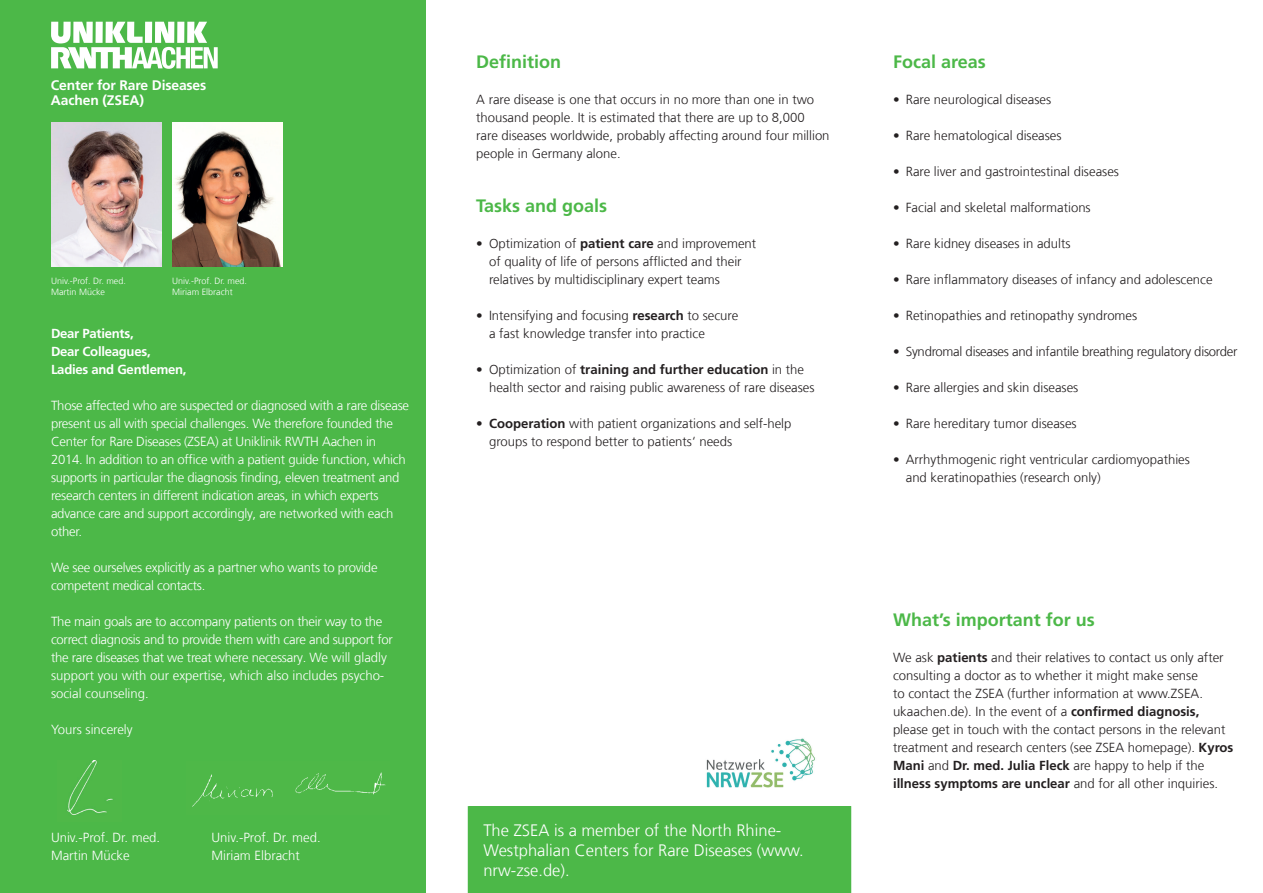
<style>
.page{position:relative;width:1263px;height:893px;background:#fff}
.page>*{position:absolute;margin:0;border:0;box-sizing:border-box;transform-origin:0 0}
.t1{font:700 18px "Frutiger LT Com";color:#4cb848}
.t2{font:300 16.5px/19.8px "Frutiger LT Com";color:#fff}
.t3{font:700 13.8px/15px "Frutiger LT Com";letter-spacing:-.01em;color:#fff}
.t4{font:300 13.2px/18px "Frutiger LT Com";color:#231f20}
.t5{font:300 13.2px/18px "Frutiger LT Com";letter-spacing:-.02em;color:#fff}
.t6{font:300 13.2px "Frutiger LT Com";color:#fff}
.t7{font:300 13.2px "Frutiger LT Com";letter-spacing:-.02em;color:#231f20}
.t8{font:700 13.2px/18px "Frutiger LT Com";letter-spacing:-.02em;color:#fff}
.t9{font:300 9px/10.8px "Frutiger LT Com";color:#fff}
.s1{font-weight:700}
</style>
<div class="page">
<div style="left:0;top:0;width:425px;height:893px;background:#4cb848"></div>
<img style="left:51px;top:122px;width:111px;height:144px">
<img style="left:172px;top:122px;width:111px;height:144px">
<img style="left:67px;top:760px;width:46px;height:55px">
<img style="left:192px;top:772px;width:194px;height:35px">
<svg style="left:51px;top:22px;width:167px;height:47px"></svg>
<div style="left:468px;top:806px;width:383px;height:87px;background:#4cb848"></div>
<img style="left:706px;top:738px;width:109px;height:50px">
<p class="t3" style="left:51px;top:78px;width:157px">Center for Rare Diseases<br>Aachen (ZSEA)</p>
<p class="t9" style="left:51px;top:275px;width:76px">Univ.-Prof. Dr. med.<br>Martin Mücke</p>
<p class="t9" style="left:172px;top:276px;width:76px">Univ.-Prof. Dr. med.<br>Miriam Elbracht</p>
<p class="t8" style="left:51px;top:325px;width:137px">Dear Patients,<br>Dear Colleagues,<br>Ladies and Gentlemen,</p>
<p class="t5" style="left:51px;top:397px;width:360px">Those affected who are suspected or diagnosed with a rare disease present us all with special challenges. We therefore founded the Center for Rare Diseases (ZSEA) at Uniklinik RWTH Aachen in 2014. In addition to an office with a patient guide function, which supports in particular the diagnosis finding, eleven treatment and research centers in different indication areas, in which experts advance care and support accordingly, are networked with each other.</p>
<p class="t5" style="left:51px;top:559px;width:328px">We see ourselves explicitly as a partner who wants to provide competent medical contacts.</p>
<p class="t5" style="left:51px;top:613px;width:343px">The main goals are to accompany patients on their way to the correct diagnosis and to provide them with care and support for the rare diseases that we treat where necessary. We will gladly support you with our expertise, which also includes psycho&shy;social counseling.</p>
<p class="t6" style="left:51px;top:722px;width:83px">Yours sincerely</p>
<p class="t6" style="left:51px;top:830px;width:111px">Univ.-Prof. Dr. med.</p>
<p class="t6" style="left:212px;top:830px;width:111px">Univ.-Prof. Dr. med.</p>
<p class="t6" style="left:51px;top:848px;width:80px">Martin Mücke</p>
<p class="t6" style="left:212px;top:848px;width:90px">Miriam Elbracht</p>
<h1 class="t1" style="left:476px;top:51px;width:87px">Definition</h1>
<p class="t4" style="left:476px;top:91px;width:355px">A rare disease is one that occurs in no more than one in two thousand people. It is estimated that there are up to 8,000 rare diseases worldwide, probably affecting around four million people in Germany alone.</p>
<h1 class="t1" style="left:476px;top:195px;width:133px">Tasks and goals</h1>
<p class="t4" style="left:489px;top:235px;width:269px;text-indent:-13px">• Optimization of <span class="s1">patient care</span> and improvement of quality of life of persons afflicted and their relatives by multidisciplinary expert teams</p>
<p class="t4" style="left:489px;top:307px;width:251px;text-indent:-13px">• Intensifying and focusing <span class="s1">research</span> to secure a fast knowledge transfer into practice</p>
<p class="t4" style="left:489px;top:361px;width:327px;text-indent:-13px">• Optimization of <span class="s1">training and further education</span> in the health sector and raising public awareness of rare diseases</p>
<p class="t4" style="left:489px;top:415px;width:304px;text-indent:-13px"><span class="s1">• Cooperation</span> with patient organizations and self-help groups to respond better to patients‘ needs</p>
<p class="t2" style="left:483px;top:821px;width:322px">The ZSEA is a member of the North Rhine-<br>Westphalian Centers for Rare Diseases (www. nrw-zse.de).</p>
<h1 class="t1" style="left:893px;top:51px;width:94px">Focal areas</h1>
<p class="t4" style="left:893px;top:91px;width:160px">• Rare neurological diseases</p>
<p class="t4" style="left:893px;top:127px;width:170px">• Rare hematological diseases</p>
<p class="t4" style="left:893px;top:163px;width:227px">• Rare liver and gastrointestinal diseases</p>
<p class="t4" style="left:893px;top:199px;width:199px">• Facial and skeletal malformations</p>
<p class="t4" style="left:893px;top:235px;width:179px">• Rare kidney diseases in adults</p>
<p class="t4" style="left:893px;top:271px;width:321px">• Rare inflammatory diseases of infancy and adolescence</p>
<p class="t4" style="left:893px;top:307px;width:246px">• Retinopathies and retinopathy syndromes</p>
<p class="t7" style="left:893px;top:344px;width:346px">• Syndromal diseases and infantile breathing regulatory disorder</p>
<p class="t4" style="left:893px;top:379px;width:187px">• Rare allergies and skin diseases</p>
<p class="t4" style="left:893px;top:415px;width:185px">• Rare hereditary tumor diseases</p>
<p class="t4" style="left:906px;top:451px;width:286px;text-indent:-13px">• Arrhythmogenic right ventricular cardiomyopathies and keratinopathies (research only)</p>
<h1 class="t1" style="left:893px;top:609px;width:203px">What’s important for us</h1>
<p class="t4" style="left:893px;top:649px;width:342px">We ask <span class="s1">patients</span> and their relatives to contact us only after consulting a doctor as to whether it might make sense<br>to contact the ZSEA (further information at www.ZSEA. ukaachen.de). In the event of a <span class="s1">confirmed diagnosis, </span>please get in touch with the contact persons in the relevant treatment and research centers (see ZSEA homepage). <span class="s1">Kyros Mani</span> and <span class="s1">Dr. med. Julia Fleck</span> are happy to help if the <span class="s1">illness symptoms are unclear</span> and for all other inquiries.</p>
</div>
